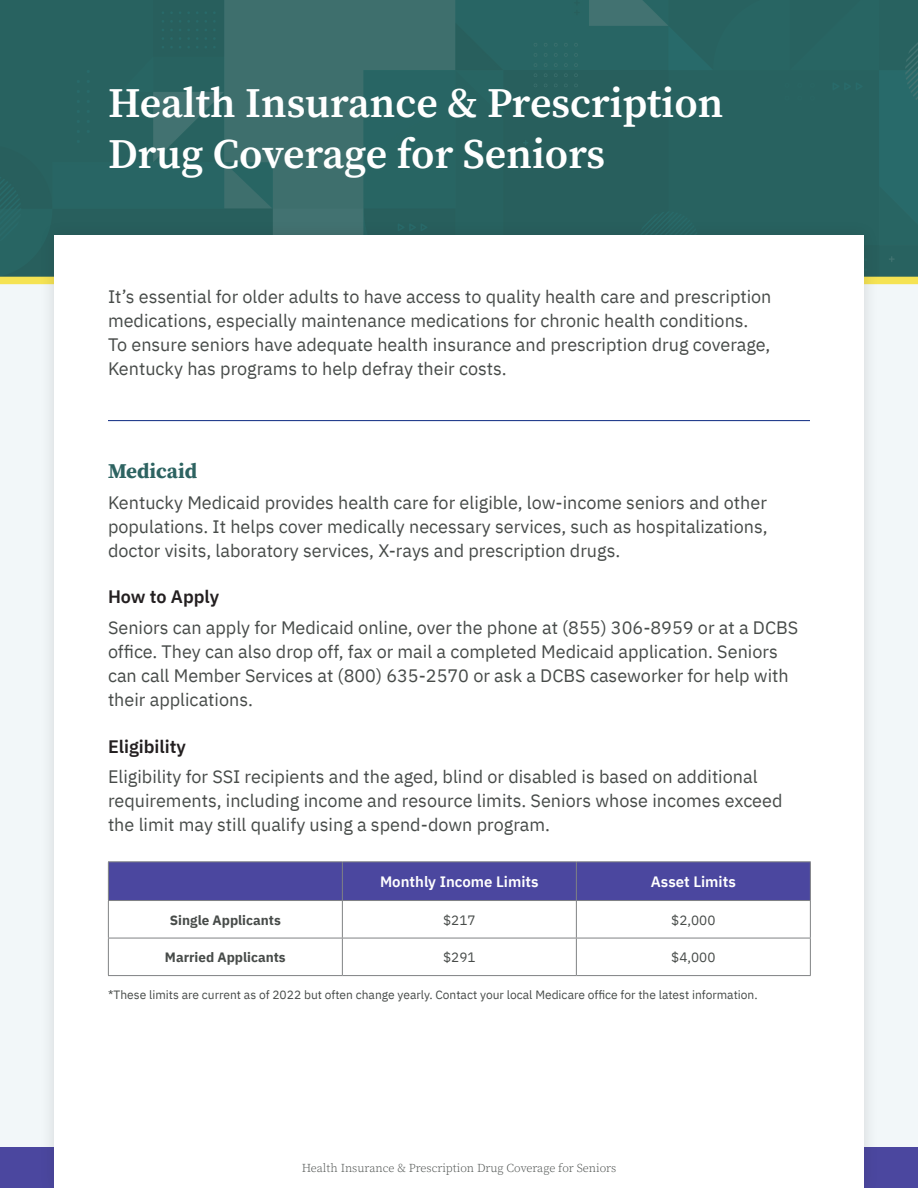
<style>
.page{position:relative;width:918px;height:1188px;background:#f2f7f9}
.page>*{position:absolute;margin:0;border:0;box-sizing:border-box;transform-origin:0 0}
.t1{font:600 42px/50.4px "Source Serif Pro";color:#fff}
.t2{font:700 21px "Source Serif Pro";color:#2d6361}
.t3{font:18px/24px "IBM Plex Sans";color:#474b49}
.t4{font:600 18px "IBM Plex Sans";color:#231f20}
.t5{font:600 15px "IBM Plex Sans";color:#fff}
.t6{font:700 13.5px "IBM Plex Sans";color:#474b49}
.t7{font:13.5px "IBM Plex Sans";color:#474b49}
.t8{font:12px "IBM Plex Sans";color:#474b49}
.t9{font:300 12px "Source Serif Pro";color:#474b49}
</style>
<div class="page">
<svg style="left:0;top:0;width:918px;height:277px;fill:#286260"></svg>
<div style="left:0;top:277px;width:918px;height:7px;background:#f5e353"></div>
<div style="left:0;top:1148px;width:918px;height:40px;background:#4b479f"></div>
<div style="left:39px;top:220px;width:841px;height:968px;background:#231f20;opacity:.15"></div>
<div style="left:54px;top:235px;width:810px;height:953px;background:#fff"></div>
<div style="left:109px;top:862px;width:701px;height:38px;background:#4b479f"></div>
<hr style="left:342px;top:862px;width:1px;height:38px;background:#808284">
<hr style="left:576px;top:862px;width:1px;height:38px;background:#808284">
<hr style="left:342px;top:901px;width:1px;height:37px;background:#808284">
<hr style="left:576px;top:901px;width:1px;height:37px;background:#808284">
<hr style="left:108px;top:938px;width:234px;height:1px;background:#808284">
<hr style="left:342px;top:938px;width:234px;height:1px;background:#808284">
<hr style="left:342px;top:938px;width:1px;height:37px;background:#808284">
<hr style="left:576px;top:938px;width:235px;height:1px;background:#808284">
<hr style="left:576px;top:938px;width:1px;height:37px;background:#808284">
<hr style="left:108px;top:901px;width:1px;height:37px;background:#808284">
<hr style="left:810px;top:901px;width:1px;height:37px;background:#808284">
<hr style="left:108px;top:938px;width:1px;height:37px;background:#808284">
<hr style="left:810px;top:938px;width:1px;height:37px;background:#808284">
<hr style="left:108px;top:975px;width:234px;height:1px;background:#808284">
<hr style="left:342px;top:975px;width:234px;height:1px;background:#808284">
<hr style="left:576px;top:975px;width:235px;height:1px;background:#808284">
<hr style="left:108px;top:861px;width:234px;height:1px;background:#808284">
<hr style="left:108px;top:862px;width:1px;height:38px;background:#808284">
<hr style="left:342px;top:861px;width:234px;height:1px;background:#808284">
<hr style="left:576px;top:861px;width:235px;height:1px;background:#808284">
<hr style="left:810px;top:862px;width:1px;height:38px;background:#808284">
<hr style="left:108px;top:900px;width:234px;height:1px;background:#808284">
<hr style="left:342px;top:900px;width:234px;height:1px;background:#808284">
<hr style="left:576px;top:900px;width:235px;height:1px;background:#808284">
<hr style="left:108px;top:420px;width:702px;height:1px;background:#253f8e">
<h1 class="t1" style="left:108px;top:78px;width:617px">Health Insurance &amp; Prescription<br>Drug Coverage for Seniors</h1>
<p class="t3" style="left:108px;top:284px;width:665px">It’s essential for older adults to have access to quality health care and prescription medications, especially maintenance medications for chronic health conditions.<br>To ensure seniors have adequate health insurance and prescription drug coverage, Kentucky has programs to help defray their costs.</p>
<p class="t2" style="left:108px;top:457px;width:91px">Medicaid</p>
<p class="t3" style="left:108px;top:489px;width:661px;text-align:justify">Kentucky Medicaid provides health care for eligible, low-income seniors and other populations. It helps cover medically necessary services, such as hospitalizations, doctor visits, laboratory services, X-rays and prescription drugs.</p>
<p class="t4" style="left:108px;top:583px;width:113px">How to Apply</p>
<p class="t3" style="left:108px;top:614px;width:692px">Seniors can apply for Medicaid online, over the phone at (855) 306-8959 or at a DCBS office. They can also drop off, fax or mail a completed Medicaid application. Seniors can call Member Services at (800) 635-2570 or ask a DCBS caseworker for help with their applications.</p>
<p class="t4" style="left:108px;top:732px;width:80px">Eligibility</p>
<p class="t3" style="left:108px;top:764px;width:676px">Eligibility for SSI recipients and the aged, blind or disabled is based on additional requirements, including income and resource limits. Seniors whose incomes exceed the limit may still qualify using a spend-down program.</p>
<p class="t5" style="left:380px;top:870px;width:160px">Monthly Income Limits</p>
<p class="t5" style="left:651px;top:870px;width:86px">Asset Limits</p>
<p class="t6" style="left:170px;top:909px;width:112px">Single Applicants</p>
<p class="t7" style="left:443px;top:909px;width:34px">$217</p>
<p class="t7" style="left:671px;top:909px;width:46px">$2,000</p>
<p class="t6" style="left:165px;top:947px;width:122px">Married Applicants</p>
<p class="t7" style="left:443px;top:947px;width:34px">$291</p>
<p class="t7" style="left:671px;top:947px;width:46px">$4,000</p>
<p class="t8" style="left:108px;top:985px;width:651px">*These limits are current as of 2022 but often change yearly. Contact your local Medicare office for the latest information.</p>
<p class="t9" style="left:302px;top:1160px;width:316px">Health Insurance &amp; Prescription Drug Coverage for Seniors</p>
</div>
